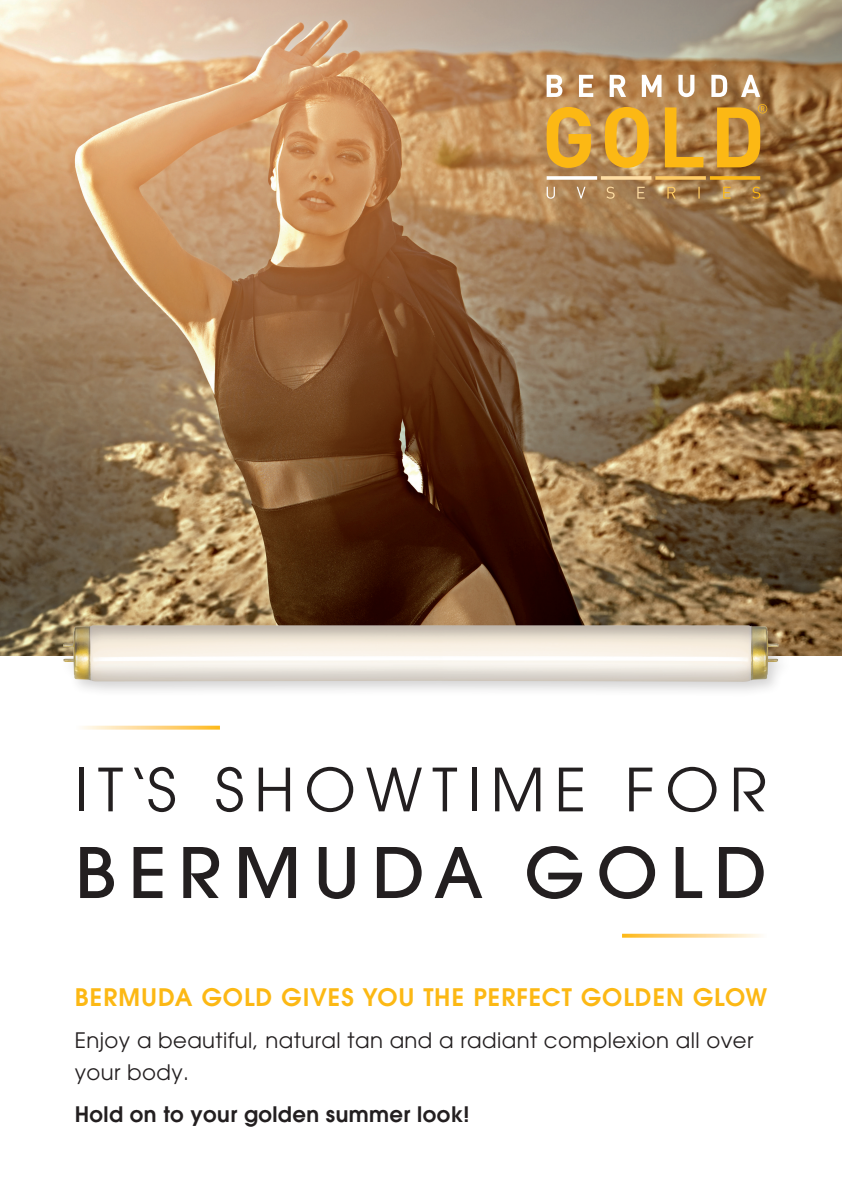
<style>
.page{position:relative;width:842px;height:1192px;background:#fff}
.page>*{position:absolute;margin:0;border:0;box-sizing:border-box;transform-origin:0 0}
.t1{font:500 68.95px "Avant Garde";letter-spacing:.165em;color:#231f20;scale:1.05 1}
.t2{font:59.1px "Avant Garde";letter-spacing:.165em;color:#231f20}
.t3{font:600 24px "Avant Garde LT";letter-spacing:.04em;color:#fcb814}
.t4{font:21.2px/32.1px "Avant Garde LT";letter-spacing:.02em;color:#231f20}
.t5{font:600 21.2px "Avant Garde LT";letter-spacing:.02em;color:#231f20}
</style>
<div class="page">
<img style="left:0;top:0;width:842px;height:656px">
<svg style="left:82px;top:726px;width:138px;height:4px"></svg>
<svg style="left:622px;top:934px;width:139px;height:4px"></svg>
<div style="left:57px;top:609px;width:735px;height:92px;background:#231f20;opacity:.2"></div>
<svg style="left:723px;top:187px;width:37px;height:12px"></svg>
<svg style="left:667px;top:187px;width:33px;height:12px"></svg>
<svg style="left:606px;top:187px;width:39px;height:12px"></svg>
<svg style="left:547px;top:187px;width:38px;height:12px"></svg>
<svg style="left:547px;top:176px;width:50px;height:4px"></svg>
<svg style="left:601px;top:176px;width:50px;height:4px"></svg>
<svg style="left:655px;top:176px;width:51px;height:4px"></svg>
<svg style="left:710px;top:176px;width:50px;height:4px"></svg>
<svg style="left:547px;top:75px;width:213px;height:22px"></svg>
<svg style="left:547px;top:104px;width:220px;height:64px;background:#d09a39"></svg>
<h2 class="t2" style="left:75px;top:755px;width:694px">IT‘S SHOWTIME FOR</h2>
<h1 class="t1" style="left:75px;top:830px;width:661px">BERMUDA GOLD</h1>
<p class="t3" style="left:75px;top:981px;width:694px">BERMUDA GOLD GIVES YOU THE PERFECT GOLDEN GLOW</p>
<p class="t4" style="left:75px;top:1024px;width:680px">Enjoy a beautiful, natural tan and a radiant complexion all over your body.</p>
<p class="t5" style="left:75px;top:1100px;width:396px">Hold on to your golden summer look!</p>
</div>
